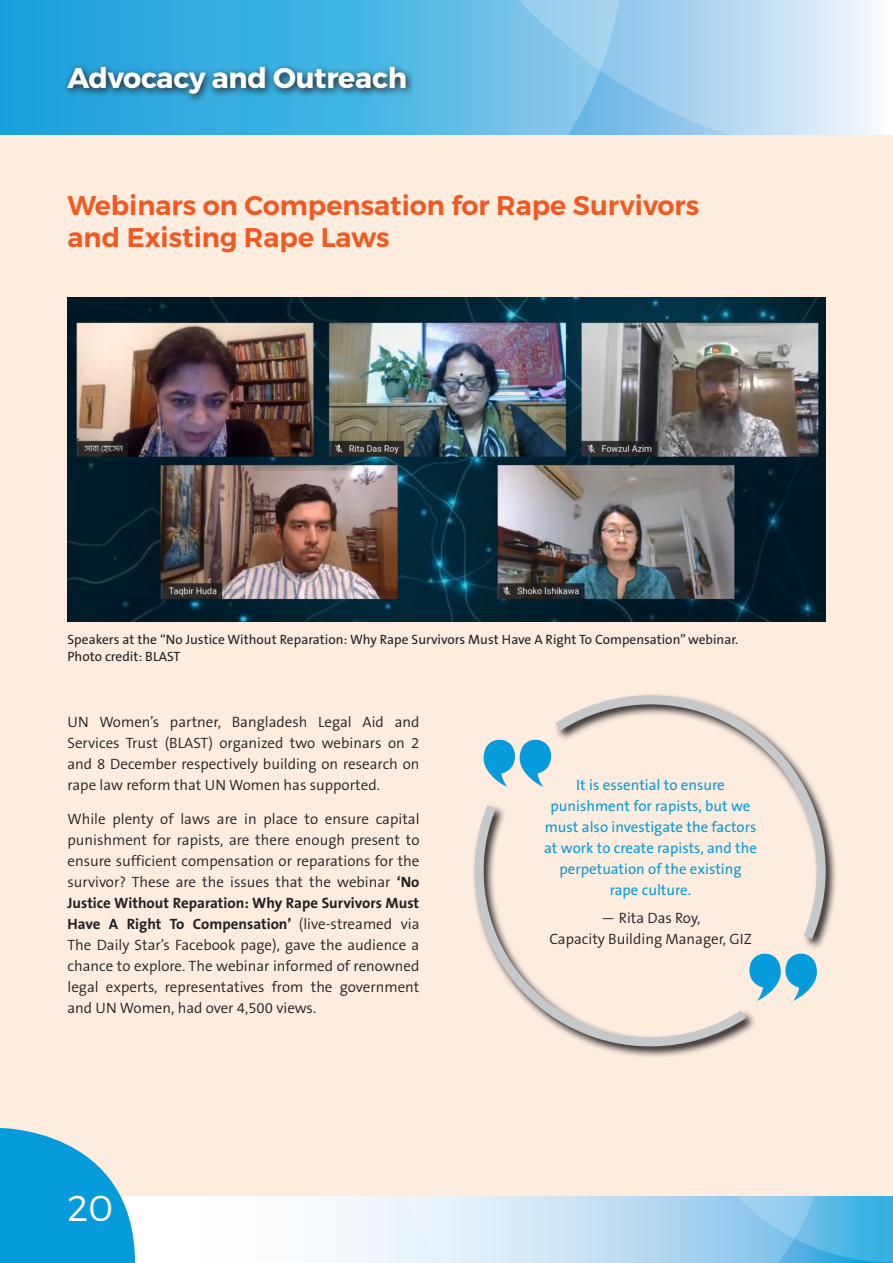
<style>
.page{position:relative;width:893px;height:1263px;background:#fff}
.page>*{position:absolute;margin:0;border:0;box-sizing:border-box;transform-origin:0 0}
.t1{font:300 36px "Montserrat";color:#fff}
.Normal_wrd_4{font:700 28.5px "Montserrat";letter-spacing:-.01em;color:#fff}
._000_Sub-1_Rev{font:600 27px "Montserrat";color:#f15921}
.Normal_wrd_4-2{font:300 15px/21px "The Sans B4";color:#231f20;text-align:justify}
.Normal_wrd_4-3{font:15px/21px "The Sans B5 Plain";color:#069bda;text-align:center}
.Normal_wrd_4-4{font:300 15px "The Sans B4";color:#231f20;scale:3 1}
.Normal_wrd_4-5{font:13.5px "The Sans B5 Plain";color:#231f20}
.s1{font-family:"The Sans B7";font-weight:700}
</style>
<div class="page">
<div style="left:135px;top:1195px;width:758px;height:68px;background:linear-gradient(to bottom,#f9fcfe,#f9fcfe)"></div>
<svg style="left:825px;top:1195px;width:68px;height:67px;background:#44b4e3"></svg>
<svg style="left:393px;top:1195px;width:432px;height:68px;background:#bcdcf2"></svg>
<svg style="left:0;top:0;width:380px;height:135px;background:#2faadf"></svg>
<svg style="left:380px;top:0;width:492px;height:135px;background:#99cfed"></svg>
<div style="left:0;top:135px;width:893px;height:1060px;background:#feecdf"></div>
<svg style="left:0;top:1128px;width:135px;height:135px"></svg>
<img style="left:68px;top:297px;width:757px;height:324px">
<svg style="left:610px;top:831px;width:226px;height:226px"></svg>
<svg style="left:473px;top:694px;width:357px;height:357px"></svg>
<svg style="left:63px;top:62px;width:352px;height:42px;background:#328db5"></svg>
<p class="Normal_wrd_4" style="left:68px;top:61px;width:341px">Advocacy and Outreach</p>
<p class="_000_Sub-1_Rev" style="left:68px;top:189px;width:633px">Webinars on Compensation for Rape Survivors</p>
<p class="_000_Sub-1_Rev" style="left:68px;top:220px;width:324px">and Existing Rape Laws</p>
<p class="Normal_wrd_4-5" style="left:68px;top:633px;width:672px">Speakers at the “No Justice Without Reparation: Why Rape Survivors Must Have A Right To Compensation” webinar.</p>
<p class="Normal_wrd_4-5" style="left:68px;top:649px;width:114px">Photo credit: BLAST</p>
<p class="Normal_wrd_4-2" style="left:68px;top:711px;width:353px">UN Women’s partner, Bangladesh Legal Aid and Services Trust (BLAST) organized two webinars on 2 and 8 December respectively building on research on rape law reform that UN Women has supported.</p>
<p class="Normal_wrd_4-2" style="left:68px;top:809px;width:354px">While plenty of laws are in place to ensure capital punishment for rapists, are there enough present to ensure sufficient compensation or reparations for the survivor? These are the issues that the webinar <span class="s1">‘No Justice Without Reparation: Why Rape Survivors Must Have A Right To Compensation’</span> (live-streamed via The Daily Star’s Facebook page), gave the audience a chance to explore. The webinar informed of renowned legal experts, representatives from the government and UN Women, had over 4,500 views.</p>
<p class="t1" style="left:68px;top:1186px;width:47px">20</p>
<p class="Normal_wrd_4-3" style="left:544px;top:775px;width:214px">It is essential to ensure punishment for rapists, but we must also investigate the factors at work to create rapists, and the perpetuation of the existing</p>
<p class="Normal_wrd_4-3" style="left:610px;top:880px;width:83px">rape culture.</p>
<p class="Normal_wrd_4-4" style="left:601px;top:910px;width:35px">- Rita Das Roy,</p>
<p class="Normal_wrd_4-2" style="left:549px;top:929px;width:204px">Capacity Building Manager, GIZ</p>
</div>
